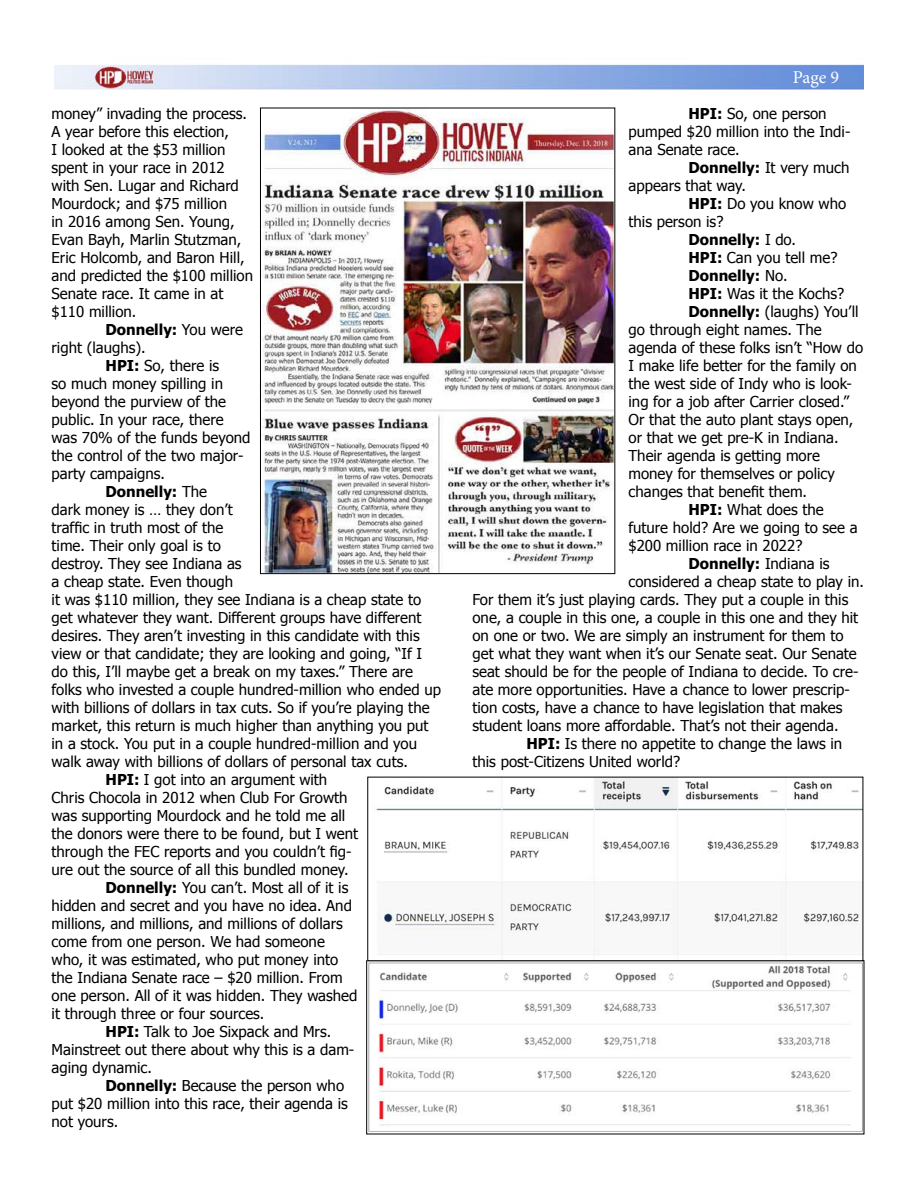
<style>
.page{position:relative;width:918px;height:1188px;background:#fff}
.page>*{position:absolute;margin:0;border:0;box-sizing:border-box;transform-origin:0 0}
.t1{font:18px "Minion Pro";color:#fff}
.t2{font:15px/18px "Tahoma";color:#000}
.t3{font:700 15px "Tahoma";color:#000}
.s1{font-weight:400}
.s2{font-weight:700}
</style>
<div class="page">
<img style="left:54px;top:64px;width:810px;height:26px">
<img style="left:262px;top:110px;width:351px;height:462px">
<img style="left:367px;top:777px;width:497px;height:355px">
<div style="left:368px;top:777px;width:495px;height:184px;border:1px solid #000"></div>
<p class="t2" style="left:52px;top:104px;width:203px">money” invading the process.<br>A year before this election,<br>I looked at the $53 million spent in your race in 2012 with Sen. Lugar and Richard<br>Mourdock; and $75 million<br>in 2016 among Sen. Young,<br>Evan Bayh, Marlin Stutzman,<br>Eric Holcomb, and Baron Hill, and predicted the $100 million<br>Senate race. It came in at $110 million.</p>
<p class="t3" style="left:106px;top:319px;width:139px">Donnelly: <span class="s1">You were</span></p>
<p class="t2" style="left:52px;top:338px;width:96px">right (laughs).</p>
<p class="t2" style="left:106px;top:356px;width:115px"><span class="s2">HPI:</span> So, there is</p>
<p class="t2" style="left:52px;top:374px;width:173px">so much money spilling in</p>
<p class="t2" style="left:52px;top:392px;width:176px">beyond the purview of the</p>
<p class="t2" style="left:52px;top:410px;width:174px">public. In your race, there</p>
<p class="t2" style="left:52px;top:428px;width:200px">was 70% of the funds beyond</p>
<p class="t2" style="left:52px;top:446px;width:194px">the control of the two major-</p>
<p class="t2" style="left:52px;top:464px;width:115px">party campaigns.</p>
<p class="t3" style="left:106px;top:481px;width:103px">Donnelly: <span class="s1">The</span></p>
<p class="t2" style="left:52px;top:500px;width:183px">dark money is … they don’t</p>
<p class="t2" style="left:52px;top:518px;width:173px">traffic in truth most of the</p>
<p class="t2" style="left:52px;top:536px;width:171px">time. Their only goal is to</p>
<p class="t2" style="left:52px;top:554px;width:192px">destroy. They see Indiana as</p>
<p class="t2" style="left:52px;top:572px;width:183px">a cheap state. Even though</p>
<p class="t2" style="left:52px;top:590px;width:371px">it was $110 million, they see Indiana is a cheap state to</p>
<p class="t2" style="left:52px;top:608px;width:371px">get whatever they want. Different groups have different</p>
<p class="t2" style="left:52px;top:626px;width:370px">desires. They aren’t investing in this candidate with this</p>
<p class="t2" style="left:52px;top:644px;width:372px">view or that candidate; they are looking and going, “If I</p>
<p class="t2" style="left:52px;top:662px;width:363px">do this, I’ll maybe get a break on my taxes.” There are</p>
<p class="t2" style="left:52px;top:680px;width:391px">folks who invested a couple hundred-million who ended up</p>
<p class="t2" style="left:52px;top:698px;width:380px">with billions of dollars in tax cuts. So if you’re playing the</p>
<p class="t2" style="left:52px;top:716px;width:379px">market, this return is much higher than anything you put</p>
<p class="t2" style="left:52px;top:734px;width:367px">in a stock. You put in a couple hundred-million and you</p>
<p class="t2" style="left:52px;top:752px;width:358px">walk away with billions of dollars of personal tax cuts.</p>
<p class="t2" style="left:106px;top:770px;width:223px"><span class="s2">HPI:</span> I got into an argument with</p>
<p class="t2" style="left:52px;top:788px;width:298px">Chris Chocola in 2012 when Club For Growth</p>
<p class="t2" style="left:52px;top:806px;width:295px">was supporting Mourdock and he told me all</p>
<p class="t2" style="left:52px;top:824px;width:308px">the donors were there to be found, but I went</p>
<p class="t2" style="left:52px;top:842px;width:302px">through the FEC reports and you couldn’t fig-</p>
<p class="t2" style="left:52px;top:860px;width:299px">ure out the source of all this bundled money.</p>
<p class="t2" style="left:106px;top:878px;width:244px"><span class="s2">Donnelly:</span> You can’t. Most all of it is</p>
<p class="t2" style="left:52px;top:896px;width:302px">hidden and secret and you have no idea. And</p>
<p class="t2" style="left:52px;top:914px;width:293px">millions, and millions, and millions of dollars</p>
<p class="t2" style="left:52px;top:932px;width:275px">come from one person. We had someone</p>
<p class="t2" style="left:52px;top:950px;width:288px">who, it was estimated, who put money into</p>
<p class="t2" style="left:52px;top:968px;width:293px">the Indiana Senate race – $20 million. From</p>
<p class="t2" style="left:52px;top:986px;width:307px">one person. All of it was hidden. They washed</p>
<p class="t2" style="left:52px;top:1004px;width:214px">it through three or four sources.</p>
<p class="t2" style="left:106px;top:1022px;width:227px"><span class="s2">HPI:</span> Talk to Joe Sixpack and Mrs.</p>
<p class="t2" style="left:52px;top:1040px;width:304px">Mainstreet out there about why this is a dam-</p>
<p class="t2" style="left:52px;top:1058px;width:102px">aging dynamic.</p>
<p class="t2" style="left:106px;top:1076px;width:240px"><span class="s2">Donnelly:</span> Because the person who</p>
<p class="t2" style="left:52px;top:1094px;width:298px">put $20 million into this race, their agenda is</p>
<p class="t2" style="left:52px;top:1112px;width:68px">not yours.</p>
<p class="t1" style="left:793px;top:65px;width:48px">Page 9</p>
<p class="t2" style="left:629px;top:104px;width:223px;text-indent:60px"><span class="s2">HPI:</span> So, one person pumped $20 million into the Indi&shy;ana Senate race.</p>
<p class="t2" style="left:629px;top:158px;width:222px;text-indent:60px"><span class="s2">Donnelly:</span> It very much appears that way.</p>
<p class="t2" style="left:689px;top:194px;width:159px"><span class="s2">HPI:</span> Do you know who</p>
<p class="t2" style="left:629px;top:212px;width:96px">this person is?</p>
<p class="t3" style="left:689px;top:229px;width:109px">Donnelly: <span class="s1">I do.</span></p>
<p class="t2" style="left:689px;top:248px;width:150px"><span class="s2">HPI:</span> Can you tell me?</p>
<p class="t3" style="left:689px;top:265px;width:101px">Donnelly: <span class="s1">No.</span></p>
<p class="t2" style="left:689px;top:284px;width:157px"><span class="s2">HPI:</span> Was it the Kochs?</p>
<p class="t2" style="left:689px;top:302px;width:172px"><span class="s2">Donnelly:</span> (laughs) You’ll</p>
<p class="t2" style="left:629px;top:320px;width:195px">go through eight names. The</p>
<p class="t2" style="left:629px;top:338px;width:236px">agenda of these folks isn’t “How do</p>
<p class="t2" style="left:629px;top:356px;width:230px">I make life better for the family on</p>
<p class="t2" style="left:629px;top:374px;width:225px">the west side of Indy who is look-</p>
<p class="t2" style="left:629px;top:392px;width:222px">ing for a job after Carrier closed.”</p>
<p class="t2" style="left:629px;top:410px;width:226px">Or that the auto plant stays open,</p>
<p class="t2" style="left:629px;top:428px;width:212px">or that we get pre-K in Indiana.</p>
<p class="t2" style="left:629px;top:446px;width:193px">Their agenda is getting more</p>
<p class="t2" style="left:629px;top:464px;width:208px">money for themselves or policy</p>
<p class="t2" style="left:629px;top:482px;width:180px">changes that benefit them.</p>
<p class="t2" style="left:689px;top:500px;width:137px"><span class="s2">HPI:</span> What does the</p>
<p class="t2" style="left:629px;top:518px;width:231px">future hold? Are we going to see a</p>
<p class="t2" style="left:629px;top:536px;width:175px">$200 million race in 2022?</p>
<p class="t3" style="left:689px;top:553px;width:143px">Donnelly: <span class="s1">Indiana is</span></p>
<p class="t2" style="left:629px;top:572px;width:237px">considered a cheap state to play in.</p>
<p class="t2" style="left:473px;top:590px;width:377px">For them it’s just playing cards. They put a couple in this</p>
<p class="t2" style="left:473px;top:608px;width:387px">one, a couple in this one, a couple in this one and they hit</p>
<p class="t2" style="left:473px;top:626px;width:373px">on one or two. We are simply an instrument for them to</p>
<p class="t2" style="left:473px;top:644px;width:386px">get what they want when it’s our Senate seat. Our Senate</p>
<p class="t2" style="left:473px;top:662px;width:387px">seat should be for the people of Indiana to decide. To cre-</p>
<p class="t2" style="left:473px;top:680px;width:379px">ate more opportunities. Have a chance to lower prescrip-</p>
<p class="t2" style="left:473px;top:698px;width:371px">tion costs, have a chance to have legislation that makes</p>
<p class="t2" style="left:473px;top:716px;width:368px">student loans more affordable. That’s not their agenda.</p>
<p class="t2" style="left:527px;top:734px;width:317px"><span class="s2">HPI:</span> Is there no appetite to change the laws in</p>
<p class="t2" style="left:473px;top:752px;width:209px">this post-Citizens United world?</p>
</div>
